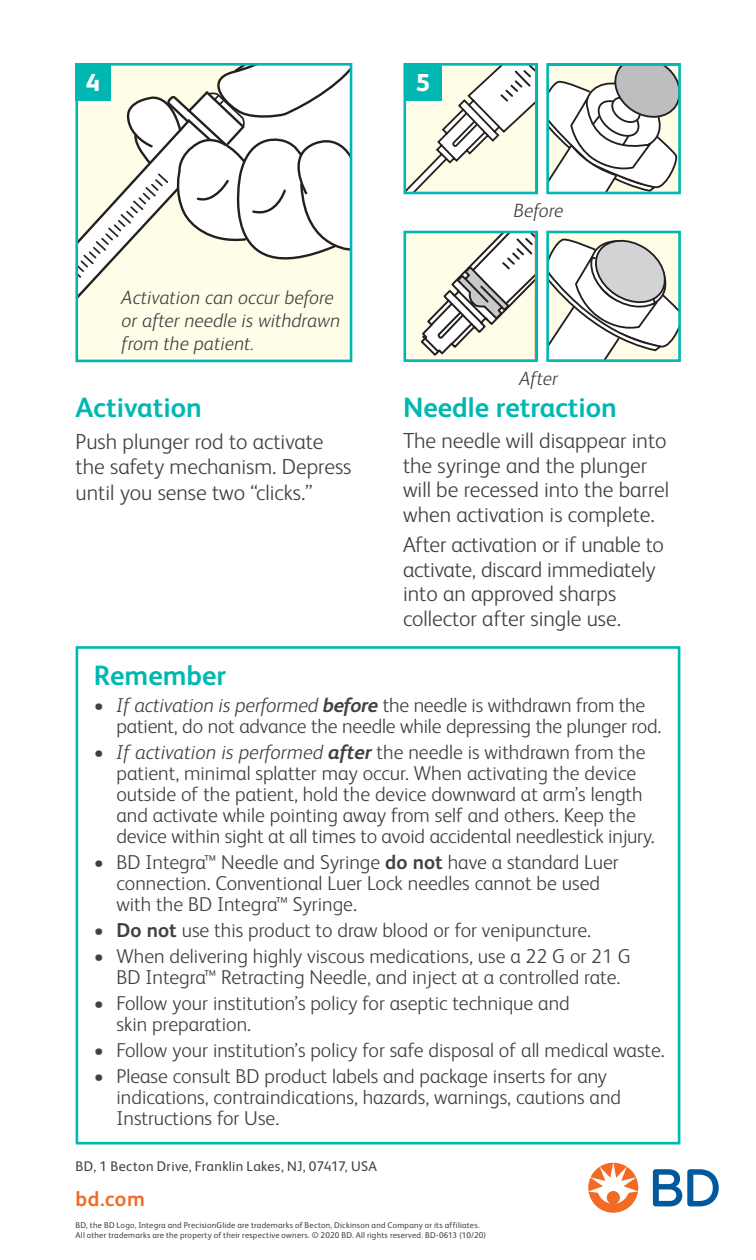
<style>
.page{position:relative;width:756px;height:1260px;background:#fff}
.page>*{position:absolute;margin:0;border:0;box-sizing:border-box;transform-origin:0 0}
.t1{font:700 28px "FS Albert Pro";color:#00b8b1}
.t2{font:800 24.5px "FS Albert Pro";color:#fff}
.t3{font:300 21.7px/24.5px "FS Albert Pro";color:#414142}
.t4{font:700 21px "FS Albert Pro";color:#f26a24}
.t5{font:300 20.3px/21px "FS Albert Pro";color:#414142}
.t6{font:italic 300 19.25px/22.8px "FS Albert Pro";color:#414142}
.t7{font:14px "FS Albert Pro";letter-spacing:.02em;color:#414142}
.t8{font:8.4px/10.2px "FS Albert Pro";letter-spacing:.025em;color:#414142}
.s1{font-style:italic}
.s2{font-weight:700;font-style:italic}
.s3{font-weight:700}
</style>
<div class="page">
<svg style="left:550px;top:67px;width:127px;height:123px"></svg>
<div style="left:546px;top:63px;width:135px;height:131px;border:3px solid #00b8b1"></div>
<svg style="left:407px;top:235px;width:127px;height:123px"></svg>
<div style="left:403px;top:231px;width:135px;height:131px;border:3px solid #00b8b1"></div>
<svg style="left:550px;top:235px;width:127px;height:123px"></svg>
<div style="left:546px;top:231px;width:135px;height:131px;border:3px solid #00b8b1"></div>
<svg style="left:407px;top:67px;width:127px;height:123px"></svg>
<div style="left:403px;top:63px;width:135px;height:131px;border:3px solid #00b8b1"></div>
<div style="left:404px;top:63px;width:38px;height:37px;background:#00b8b1"></div>
<div style="left:77px;top:64px;width:274px;height:297px;background:#fffde7"></div>
<svg style="left:79px;top:67px;width:269px;height:230px"></svg>
<div style="left:75px;top:63px;width:277px;height:299px;border:3px solid #00b8b1"></div>
<div style="left:76px;top:63px;width:35px;height:37px;background:#00b8b1"></div>
<svg style="left:653px;top:1169px;width:66px;height:37px"></svg>
<svg style="left:588px;top:1163px;width:50px;height:50px"></svg>
<div style="left:76px;top:646px;width:604px;height:498px;border:3px solid #00b8b1"></div>
<p class="t2" style="left:86px;top:63px;width:15px">4</p>
<p class="t2" style="left:416px;top:63px;width:15px">5</p>
<p class="t6" style="left:122px;top:285px;width:220px">Activation can occur before or after needle is withdrawn from the patient.</p>
<p class="t6" style="left:514px;top:198px;width:51px">Before</p>
<p class="t6" style="left:519px;top:365px;width:40px">After</p>
<h1 class="t1" style="left:76px;top:388px;width:128px">Activation</h1>
<p class="t3" style="left:76px;top:428px;width:277px">Push plunger rod to activate the safety mechanism. Depress until you sense two “clicks.”</p>
<h1 class="t1" style="left:403px;top:388px;width:215px">Needle retraction</h1>
<p class="t3" style="left:403px;top:427px;width:268px">The needle will disappear into the syringe and the plunger will be recessed into the barrel when activation is complete.</p>
<p class="t3" style="left:403px;top:531px;width:262px">After activation or if unable to activate, discard immediately into an approved sharps collector after single use.</p>
<h1 class="t1" style="left:94px;top:655px;width:134px">Remember</h1>
<p class="t5" style="left:116px;top:694px;width:546px;text-indent:-23px">• <span class="s1">If activation is performed</span> <span class="s2">before</span> the needle is withdrawn from the patient, do not advance the needle while depressing the plunger rod.</p>
<p class="t5" style="left:116px;top:741px;width:540px;text-indent:-23px">• <span class="s1">If activation is performed</span> <span class="s2">after</span> the needle is withdrawn from the patient, minimal splatter may occur. When activating the device outside of the patient, hold the device downward at arm’s length and activate while pointing away from self and others. Keep the device within sight at all times to avoid accidental needlestick injury.</p>
<p class="t5" style="left:116px;top:851px;width:504px;text-indent:-23px">• BD Integra™ Needle and Syringe <span class="s3">do not</span> have a standard Luer connection. Conventional Luer Lock needles cannot be used with the BD Integra™ Syringe.</p>
<p class="t5" style="left:94px;top:919px;width:499px">• <span class="s3">Do not</span> use this product to draw blood or for venipuncture.</p>
<p class="t5" style="left:116px;top:945px;width:516px;text-indent:-23px">• When delivering highly viscous medications, use a 22 G or 21 G<br>BD Integra™ Retracting Needle, and inject at a controlled rate.</p>
<p class="t5" style="left:116px;top:992px;width:455px;text-indent:-23px">• Follow your institution’s policy for aseptic technique and skin preparation.</p>
<p class="t5" style="left:94px;top:1039px;width:572px">• Follow your institution’s policy for safe disposal of all medical waste.</p>
<p class="t5" style="left:116px;top:1065px;width:506px;text-indent:-23px">• Please consult BD product labels and package inserts for any indications, contraindications, hazards, warnings, cautions and<br>Instructions for Use.</p>
<p class="t7" style="left:76px;top:1156px;width:303px">BD, 1 Becton Drive, Franklin Lakes, NJ, 07417, USA</p>
<p class="t4" style="left:76px;top:1184px;width:71px">bd.com</p>
<p class="t8" style="left:76px;top:1220px;width:412px">BD, the BD Logo, Integra and PrecisionGlide are trademarks of Becton, Dickinson and Company or its affiliates.<br>All other trademarks are the property of their respective owners. © 2020 BD. All rights reserved. BD-0613 (10/20)</p>
</div>
